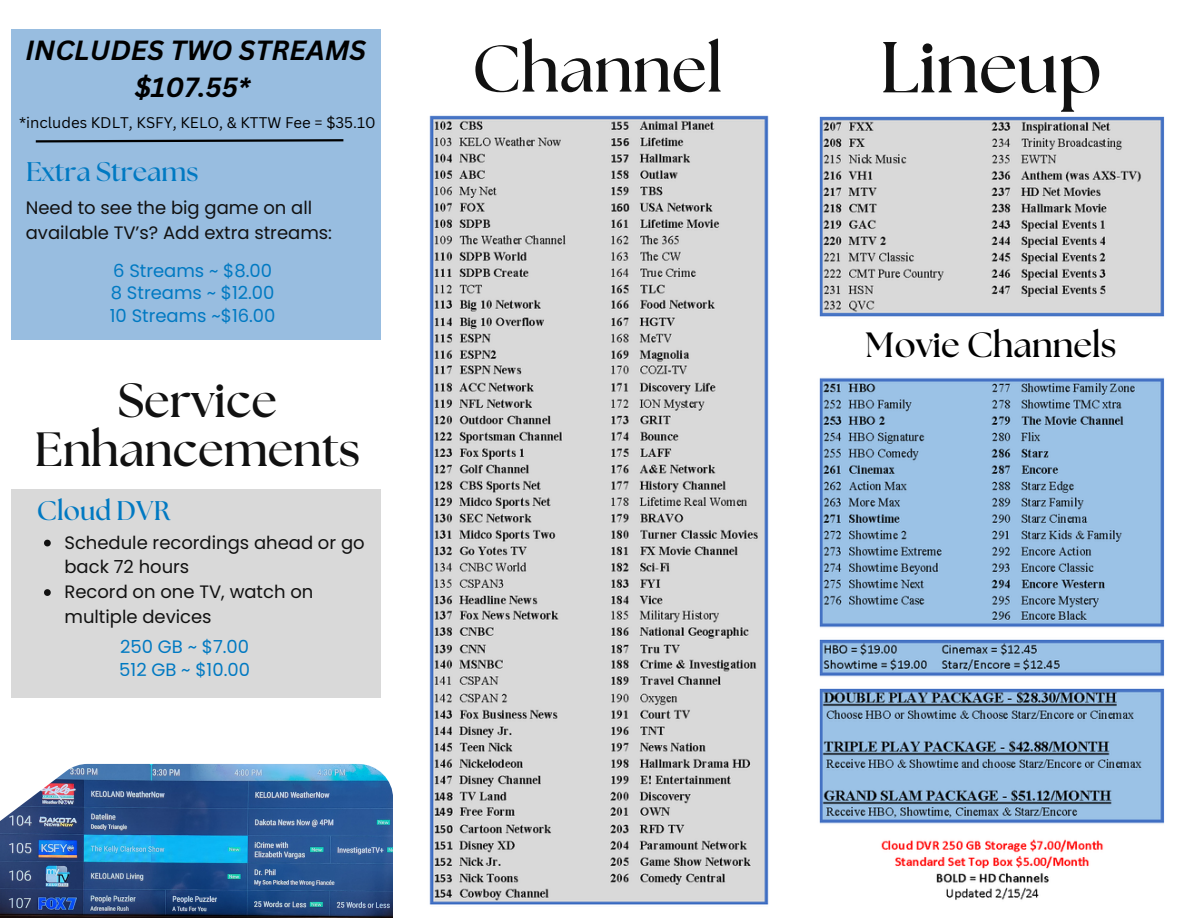
<style>
.page{position:relative;width:1188px;height:918px;background:#fff}
.page>*{position:absolute;margin:0;border:0;box-sizing:border-box;transform-origin:0 0}
.t1{font:700 72px "The Seasons";color:#111}
.t2{font:700 65.7px "The Seasons";color:#111}
.t3{font:700 48px/49.5px "The Seasons";color:#111;text-align:center}
.t4{font:700 35.1px "The Seasons";color:#000}
.t5{font:italic 700 27px/37.2px "Canva Sans";color:#000;text-align:center}
.t6{font:700 27px "The Seasons";color:#0079c2}
.t7{font:18px/24.8px "Poppins";color:#111}
.t8{font:18px/22.5px "Poppins";color:#0079c2}
.t9{font:15px "Canva Sans";color:#000}
</style>
<div class="page">
<div style="left:11px;top:29px;width:370px;height:311px;background:#98bde0"></div>
<img style="left:0;top:764px;width:393px;height:154px">
<div style="left:11px;top:489px;width:370px;height:209px;background:#d9d9d9"></div>
<svg style="left:44px;top:540px;width:7px;height:6px"></svg>
<svg style="left:44px;top:589px;width:7px;height:7px"></svg>
<svg style="left:35px;top:139px;width:309px;height:4px"></svg>
<img style="left:429px;top:115px;width:340px;height:790px">
<img style="left:819px;top:116px;width:346px;height:784px">
<p class="t5" style="left:26px;top:31px;width:342px">INCLUDES TWO STREAMS $107.55*</p>
<h2 class="t9" style="left:19px;top:112px;width:358px">*includes KDLT, KSFY, KELO, &amp; KTTW Fee = $35.10</h2>
<p class="t6" style="left:26px;top:159px;width:174px">Extra Streams</p>
<h6 class="t7" style="left:26px;top:196px;width:308px">Need to see the big game on all available TV’s? Add extra streams:</h6>
<p class="t8" style="left:113px;top:259px;width:161px">6 Streams ~ $8.00</p>
<h1 class="t8" style="left:111px;top:282px;width:165px">8 Streams ~ $12.00</h1>
<h1 class="t8" style="left:110px;top:304px;width:167px">10 Streams ~$16.00</h1>
<p class="t3" style="left:34px;top:378px;width:327px">Service<br>Enhancements</p>
<h5 class="t6" style="left:37px;top:498px;width:135px">Cloud DVR</h5>
<p class="t7" style="left:64px;top:530px;width:302px">Schedule recordings ahead or go back 72 hours</p>
<p class="t7" style="left:64px;top:580px;width:250px">Record on one TV, watch on multiple devices</p>
<p class="t8" style="left:119px;top:636px;width:132px">250 GB ~ $7.00<br>512 GB ~ $10.00</p>
<p class="t2" style="left:472px;top:39px;width:253px">Channel</p>
<p class="t1" style="left:880px;top:35px;width:224px">Lineup</p>
<h5 class="t4" style="left:866px;top:329px;width:252px">Movie Channels</h5>
</div>
